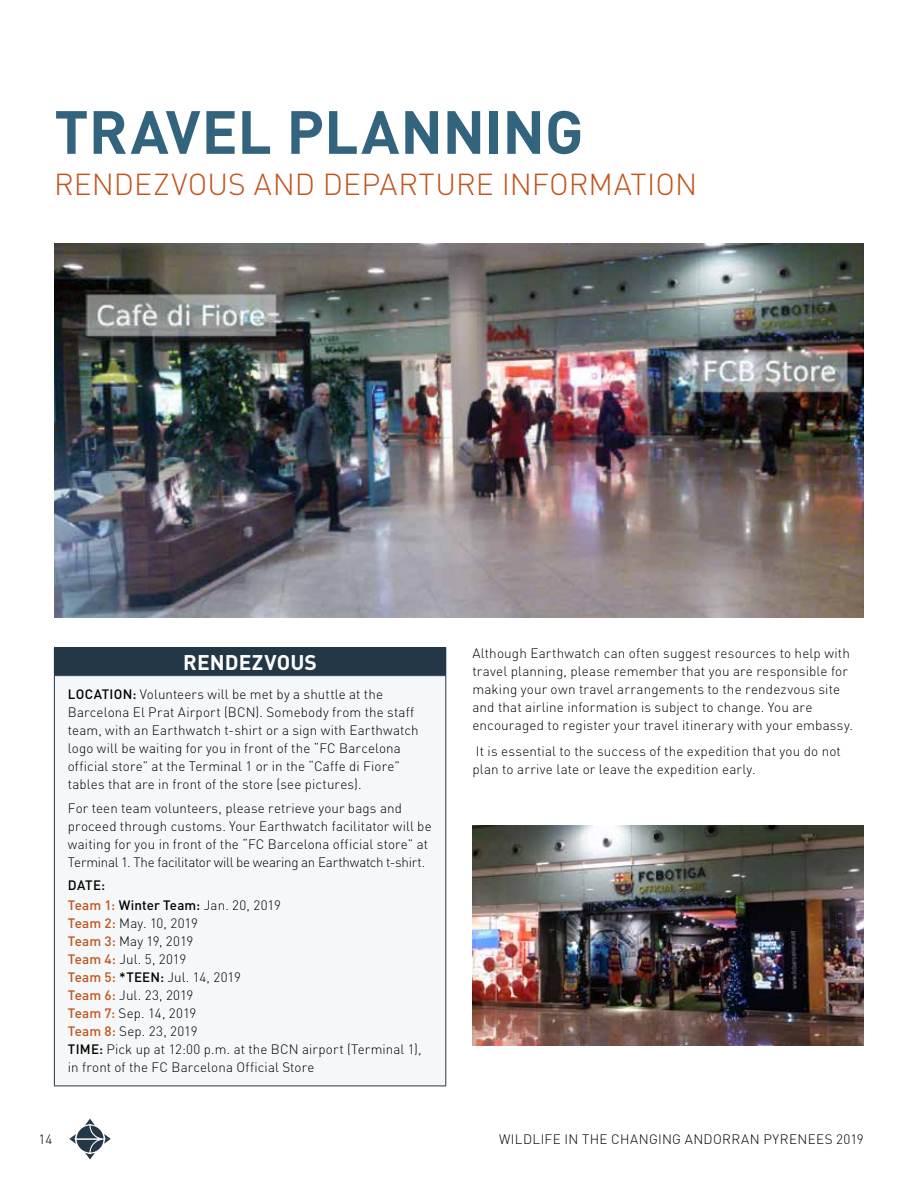
<style>
.page{position:relative;width:918px;height:1188px;background:#fff}
.page>*{position:absolute;margin:0;border:0;box-sizing:border-box;transform-origin:0 0}
.t1{font:700 60px "DINOT";letter-spacing:-.005em;color:#33647e}
.t2{font:300 30px "DINOT";color:#c1531b}
.t3{font:700 21px "DINOT";letter-spacing:.005em;color:#fff}
.t4{font:300 13.5px/18px "DINOT";letter-spacing:.01em;color:#000}
.t5{font:500 13.5px/20.2px "DINOT";letter-spacing:.01em;color:#000}
.s1{font-weight:500}
.s2{color:#c1531b}
.s3{font-weight:300}
.s4{font-weight:500;color:#c1531b}
</style>
<div class="page">
<div style="left:54px;top:648px;width:392px;height:28px;background:#243746"></div>
<div style="left:54px;top:676px;width:392px;height:410px;background:#f5f7f8"></div>
<hr style="left:54px;top:676px;width:1px;height:410px;background:#243746">
<hr style="left:445px;top:676px;width:1px;height:410px;background:#243746">
<hr style="left:54px;top:1086px;width:392px;height:1px;background:#243746">
<hr style="left:54px;top:647px;width:392px;height:1px;background:#243746">
<svg style="left:69px;top:1119px;width:42px;height:41px"></svg>
<img style="left:54px;top:243px;width:810px;height:374px">
<img style="left:473px;top:826px;width:391px;height:219px">
<h1 class="t1" style="left:54px;top:85px;width:531px">TRAVEL PLANNING</h1>
<h2 class="t2" style="left:54px;top:161px;width:645px">RENDEZVOUS AND DEPARTURE INFORMATION</h2>
<h3 class="t3" style="left:183px;top:646px;width:135px">RENDEZVOUS</h3>
<p class="t4" style="left:68px;top:685px;width:352px"><span class="s1">LOCATION:</span> Volunteers will be met by a shuttle at the Barcelona El Prat Airport (BCN). Somebody from the staff team, with an Earthwatch t-shirt or a sign with Earthwatch logo will be waiting for you in front of the “FC Barcelona official store” at the Terminal 1 or in the “Caffe di Fiore” tables that are in front of the store (see pictures).</p>
<p class="t4" style="left:68px;top:798px;width:365px">For teen team volunteers, please retrieve your bags and proceed through customs. Your Earthwatch facilitator will be waiting for you in front of the “FC Barcelona official store” at Terminal 1. The facilitator will be wearing an Earthwatch t-shirt.</p>
<p class="t5" style="left:68px;top:874px;width:215px">DATE:<br><span class="s2">Team 1:</span> Winter Team: <span class="s3">Jan. 20, 2019</span></p>
<p class="t4" style="left:68px;top:913px;width:355px"><span class="s4">Team 2:</span> May. 10, 2019<br><span class="s4">Team 3:</span> May 19, 2019<br><span class="s4">Team 4:</span> Jul. 5, 2019<br><span class="s4">Team 5:</span> <span class="s1">*TEEN:</span> Jul. 14, 2019<br><span class="s4">Team 6:</span> Jul. 23, 2019<br><span class="s4">Team 7:</span> Sep. 14, 2019<br><span class="s4">Team 8:</span> Sep. 23, 2019<br><span class="s1">TIME:</span> Pick up at 12:00 p.m. at the BCN airport (Terminal 1), in front of the FC Barcelona Official Store</p>
<p class="t4" style="left:472px;top:643px;width:382px">Although Earthwatch can often suggest resources to help with travel planning, please remember that you are responsible for making your own travel arrangements to the rendezvous site and that airline information is subject to change. You are encouraged to register your travel itinerary with your embassy.</p>
<p class="t4" style="left:472px;top:741px;width:370px">It is essential to the success of the expedition that you do not plan to arrive late or leave the expedition early.</p>
<p class="t4" style="left:39px;top:1129px;width:15px">14</p>
<p class="t4" style="left:499px;top:1129px;width:366px">WILDLIFE IN THE CHANGING ANDORRAN PYRENEES 2019</p>
</div>
